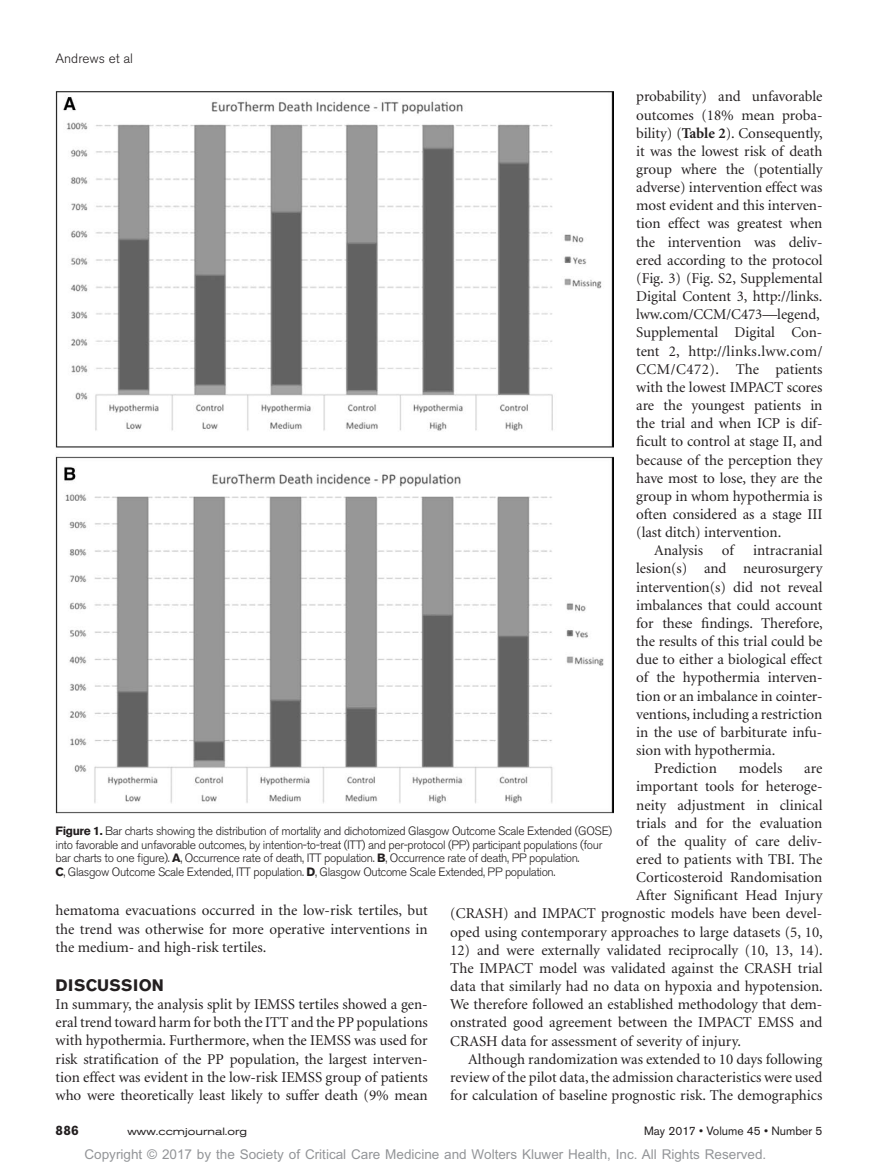
<style>
.page{position:relative;width:878px;height:1175px;background:#fff}
.page>*{position:absolute;margin:0;border:0;box-sizing:border-box;transform-origin:0 0}
.t1{font:700 16.5px "Akzidenz Grotesk BE";letter-spacing:.02em;color:#231f20}
.t2{font:15px/18.1px "Minion";letter-spacing:-.005em;color:#231f20;text-align:justify}
.t3{font:15px "Minion";letter-spacing:.015em;color:#231f20}
.t4{font:13.5px "Arial MT Std";color:#939598}
.t5{font:300 13.5px "Akzidenz Grotesk BE";color:#231f20}
.t6{font:700 13.5px "Akzidenz Grotesk BE";color:#231f20}
.t7{font:300 12px/13.5px "Akzidenz Grotesk BE";letter-spacing:-.03em;color:#231f20}
.t8{font:12px "Akzidenz Grotesk BE";color:#231f20}
.t9{font:expanded 10.5px "Akzidenz Grotesk BE";color:#231f20}
.s1{font-weight:700}
</style>
<div class="page">
<img style="left:56px;top:91px;width:557px;height:722px">
<p class="t5" style="left:56px;top:51px;width:79px">Andrews et al</p>
<p class="t2" style="left:636px;top:88px;width:188px">probability) and unfavorable</p>
<p class="t2" style="left:636px;top:106px;width:188px">outcomes (18% mean proba-</p>
<p class="t2" style="left:636px;top:124px;width:188px">bility) (<span class="s1">Table 2</span>). Consequently,</p>
<p class="t2" style="left:636px;top:142px;width:188px">it was the lowest risk of death</p>
<p class="t2" style="left:636px;top:161px;width:188px">group where the (potentially</p>
<p class="t2" style="left:636px;top:179px;width:188px">adverse) intervention effect was</p>
<p class="t2" style="left:636px;top:197px;width:188px">most evident and this interven-</p>
<p class="t2" style="left:636px;top:215px;width:188px">tion effect was greatest when</p>
<p class="t2" style="left:636px;top:233px;width:188px">the intervention was deliv-</p>
<p class="t2" style="left:636px;top:251px;width:188px">ered according to the protocol</p>
<p class="t2" style="left:636px;top:269px;width:188px">(Fig. 3) (Fig. S2, Supplemental</p>
<p class="t2" style="left:636px;top:288px;width:188px">Digital Content 3, http://links.</p>
<p class="t2" style="left:636px;top:306px;width:185px">lww.com/CCM/C473—legend,</p>
<p class="t2" style="left:636px;top:324px;width:188px">Supplemental Digital Con-</p>
<p class="t3" style="left:636px;top:343px;width:188px">tent 2, http://links.lww.com/</p>
<p class="t2" style="left:636px;top:360px;width:188px">CCM/C472). The patients</p>
<p class="t2" style="left:636px;top:378px;width:188px">with the lowest IMPACT scores</p>
<p class="t2" style="left:636px;top:397px;width:188px">are the youngest patients in</p>
<p class="t2" style="left:636px;top:415px;width:188px">the trial and when ICP is dif-</p>
<p class="t2" style="left:636px;top:433px;width:188px">ficult to control at stage II, and</p>
<p class="t2" style="left:636px;top:451px;width:188px">because of the perception they</p>
<p class="t2" style="left:636px;top:469px;width:188px">have most to lose, they are the</p>
<p class="t2" style="left:636px;top:487px;width:188px">group in whom hypothermia is</p>
<p class="t2" style="left:636px;top:505px;width:188px">often considered as a stage III</p>
<p class="t2" style="left:636px;top:524px;width:146px">(last ditch) intervention.</p>
<p class="t2" style="left:654px;top:542px;width:50px">Analysis</p>
<p class="t2" style="left:722px;top:542px;width:14px">of</p>
<p class="t2" style="left:753px;top:542px;width:71px">intracranial</p>
<p class="t2" style="left:636px;top:560px;width:188px">lesion(s) and neurosurgery</p>
<p class="t2" style="left:636px;top:578px;width:188px">intervention(s) did not reveal</p>
<p class="t2" style="left:636px;top:596px;width:188px">imbalances that could account</p>
<p class="t2" style="left:636px;top:614px;width:188px">for these findings. Therefore,</p>
<p class="t2" style="left:636px;top:632px;width:188px">the results of this trial could be</p>
<p class="t2" style="left:636px;top:651px;width:188px">due to either a biological effect</p>
<p class="t2" style="left:636px;top:669px;width:188px">of the hypothermia interven-</p>
<p class="t2" style="left:636px;top:687px;width:188px">tion or an imbalance in cointer-</p>
<p class="t2" style="left:636px;top:705px;width:188px">ventions, including a restriction</p>
<p class="t2" style="left:636px;top:723px;width:188px">in the use of barbiturate infu-</p>
<p class="t2" style="left:636px;top:741px;width:140px">sion with hypothermia.</p>
<p class="t2" style="left:654px;top:760px;width:64px">Prediction</p>
<p class="t2" style="left:738px;top:760px;width:45px">models</p>
<p class="t2" style="left:450px;top:760px;width:374px;text-align:right">are<br>important tools for heteroge-<br>neity adjustment in clinical<br>trials and for the evaluation<br>of the quality of care deliv-<br>ered to patients with TBI. The<br>Corticosteroid Randomisation<br>After Significant Head Injury<br>(CRASH) and IMPACT prognostic models have been devel&shy;oped using contemporary approaches to large datasets (5, 10,</p>
<p class="t2" style="left:450px;top:941px;width:374px">12) and were externally validated reciprocally (10, 13, 14).<br>The IMPACT model was validated against the CRASH trial data that similarly had no data on hypoxia and hypotension.<br>We therefore followed an established methodology that dem&shy;onstrated good agreement between the IMPACT EMSS and CRASH data for assessment of severity of injury.</p>
<p class="t2" style="left:450px;top:1050px;width:374px;text-indent:18px">Although randomization was extended to 10 days following review of the pilot data, the admission characteristics were used for calculation of baseline prognostic risk. The demographics</p>
<p class="t7" style="left:56px;top:824px;width:558px"><span class="s1">Figure 1.</span> Bar charts showing the distribution of mortality and dichotomized Glasgow Outcome Scale Extended (GOSE) into favorable and unfavorable outcomes, by intention-to-treat (ITT) and per-protocol (PP) participant populations (four bar charts to one figure). <span class="s1">A</span>, Occurrence rate of death, ITT population. <span class="s1">B</span>, Occurrence rate of death, PP population.<br><span class="s1">C</span>, Glasgow Outcome Scale Extended, ITT population. <span class="s1">D</span>, Glasgow Outcome Scale Extended, PP population.</p>
<p class="t2" style="left:56px;top:902px;width:374px">hematoma evacuations occurred in the low-risk tertiles, but the trend was otherwise for more operative interventions in the medium- and high-risk tertiles.</p>
<p class="t1" style="left:56px;top:975px;width:110px">DISCUSSION</p>
<p class="t2" style="left:56px;top:995px;width:374px">In summary, the analysis split by IEMSS tertiles showed a gen&shy;eral trend toward harm for both the ITT and the PP populations with hypothermia. Furthermore, when the IEMSS was used for risk stratification of the PP population, the largest interven&shy;tion effect was evident in the low-risk IEMSS group of patients who were theoretically least likely to suffer death (9% mean</p>
<p class="t6" style="left:56px;top:1122px;width:25px">886</p>
<p class="t9" style="left:128px;top:1125px;width:121px">www.ccmjournal.org</p>
<p class="t8" style="left:644px;top:1123px;width:180px">May 2017 • Volume 45 • Number 5</p>
<p class="t4" style="left:84px;top:1146px;width:683px">Copyright © 2017 by the Society of Critical Care Medicine and Wolters Kluwer Health, Inc. All Rights Reserved.</p>
</div>
